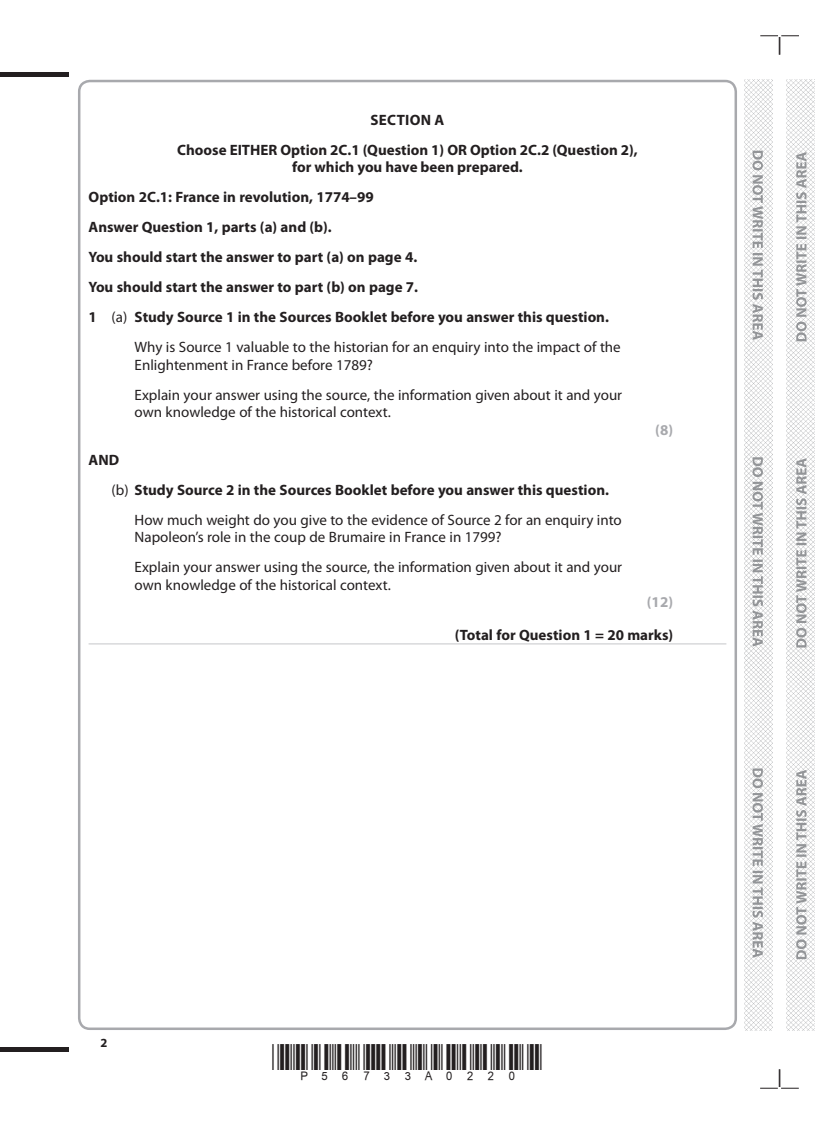
<style>
.page{position:relative;width:815px;height:1124px;background:#fff}
.page>*{position:absolute;margin:0;border:0;box-sizing:border-box;transform-origin:0 0}
.t1{font:15px/30px "Myriad Pro";color:#231f20}
.t2{font:700 15px/30px "Myriad Pro";color:#231f20;text-align:center}
.t3{font:700 15px "Myriad Pro";color:#a8a9ad}
.t4{font:700 12.5px "Myriad Pro";color:#231f20}
.s1{font-weight:400}
</style>
<div class="page">
<img style="left:787px;top:80px;width:28px;height:949px">
<div style="left:0;top:72px;width:69px;height:5px;background:#231f20"></div>
<hr style="left:0;top:1047px;width:69px;height:4px;background:#231f20">
<svg style="left:760px;top:35px;width:39px;height:20px"></svg>
<svg style="left:760px;top:1069px;width:39px;height:19px"></svg>
<img style="left:744px;top:80px;width:28px;height:949px">
<svg style="left:752px;top:151px;width:11px;height:806px"></svg>
<svg style="left:796px;top:152px;width:11px;height:806px"></svg>
<hr style="left:89px;top:643px;width:637px;height:1px;background:#d1d2d4">
<p class="t2" style="left:177px;top:105px;width:462px">SECTION A<br>Choose EITHER Option 2C.1 (Question 1) OR Option 2C.2 (Question 2),</p>
<p class="t2" style="left:292px;top:152px;width:232px">for which you have been prepared.</p>
<p class="t2" style="left:89px;top:182px;width:287px">Option 2C.1: France in revolution, 1774–99</p>
<p class="t2" style="left:89px;top:212px;width:245px">Answer Question 1, parts (a) and (b).</p>
<p class="t2" style="left:89px;top:242px;width:330px">You should start the answer to part (a) on page 4.</p>
<p class="t2" style="left:89px;top:272px;width:331px">You should start the answer to part (b) on page 7.</p>
<p class="t2" style="left:89px;top:302px;width:522px">1 <span class="s1">(a)</span> Study Source 1 in the Sources Booklet before you answer this question.</p>
<p class="t1" style="left:135px;top:332px;width:488px">Why is Source 1 valuable to the historian for an enquiry into the impact of the</p>
<p class="t1" style="left:135px;top:350px;width:489px">Enlightenment in France before 1789?<br>Explain your answer using the source, the information given about it and your</p>
<p class="t1" style="left:135px;top:397px;width:258px">own knowledge of the historical context.</p>
<p class="t2" style="left:89px;top:445px;width:32px">AND</p>
<p class="t2" style="left:112px;top:475px;width:499px"><span class="s1">(b)</span> Study Source 2 in the Sources Booklet before you answer this question.</p>
<p class="t1" style="left:135px;top:505px;width:489px">How much weight do you give to the evidence of Source 2 for an enquiry into</p>
<p class="t1" style="left:135px;top:522px;width:489px">Napoleon’s role in the coup de Brumaire in France in 1799?<br>Explain your answer using the source, the information given about it and your</p>
<p class="t1" style="left:135px;top:570px;width:258px">own knowledge of the historical context.</p>
<p class="t3" style="left:655px;top:421px;width:20px">(8)</p>
<p class="t4" style="left:101px;top:1035px;width:8px">2</p>
<p class="t3" style="left:647px;top:593px;width:28px">(12)</p>
<p class="t2" style="left:455px;top:619px;width:220px">(Total for Question 1 = 20 marks)</p>
</div>
